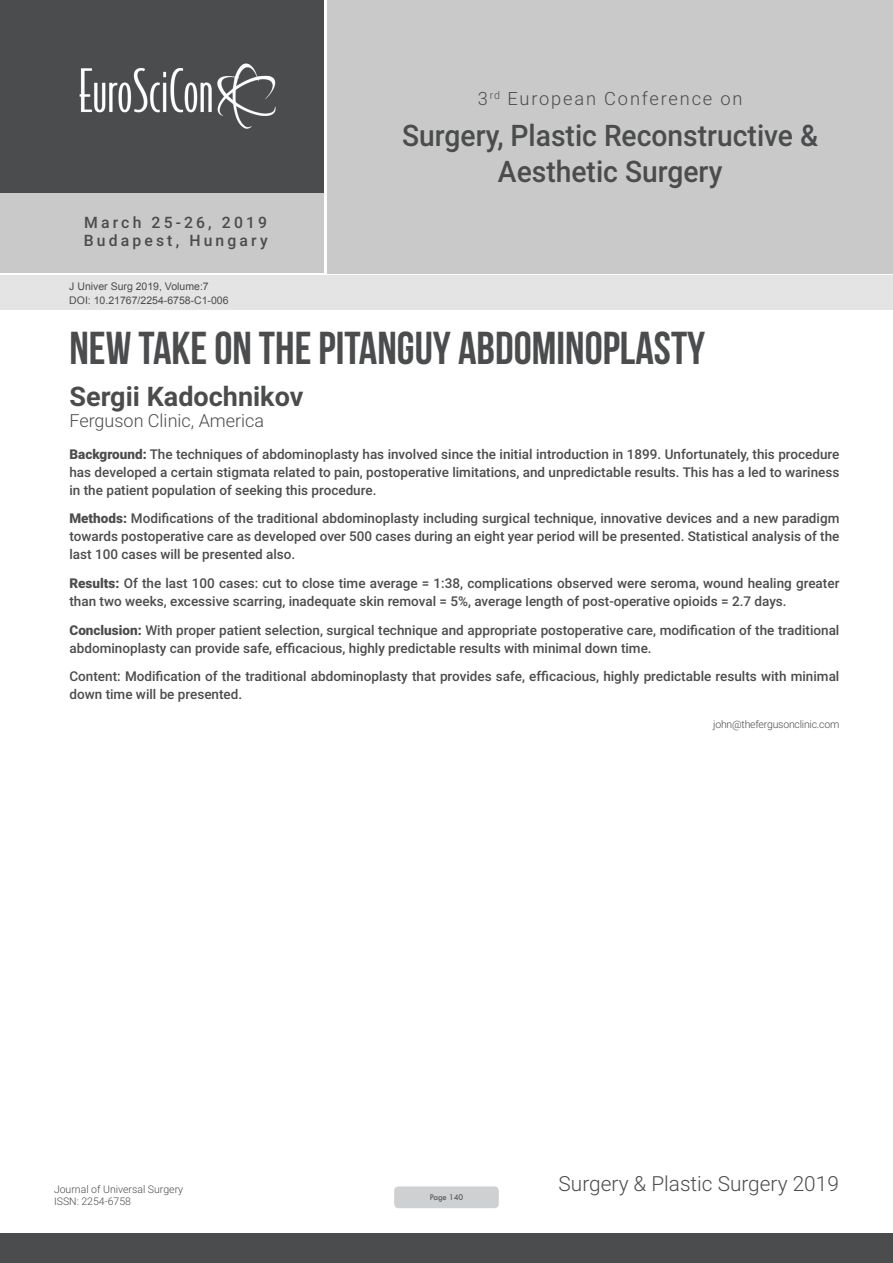
<style>
.page{position:relative;width:893px;height:1263px;background:#fff}
.page>*{position:absolute;margin:0;border:0;box-sizing:border-box;transform-origin:0 0}
.t1{font:46.05px "Bebas Neue";color:#4b4c4d}
.t2{font:500 29.7px/35.7px "Roboto";color:#4b4c4d;text-align:center;scale:.95 1}
.t3{font:700 27px "Roboto";color:#4b4c4d}
.t4{font:300 20.85px "Roboto";color:#4b4c4d}
.t5{font:300 18.3px "Roboto";letter-spacing:.1em;color:#4b4c4d}
.t6{font:300 18px "Roboto";color:#4b4c4d}
.t7{font:500 15.75px/18.9px "Roboto";letter-spacing:.2em;color:#4b4c4d}
.Abstract{font:500 13.5px/18px "Roboto";color:#4b4c4d}
.t8{font:10.5px "Arial";color:#4b4c4d}
.Biography{font:300 10.5px/12.6px "Roboto";color:#4b4c4d}
.Biography-2{font:300 10.5px "Roboto";letter-spacing:-.02em;color:#4b4c4d}
.t9{font:9px "Tw Cen";letter-spacing:-.01em;color:#4b4c4d;scale:.95 1}
.s1{font-weight:900}
</style>
<div class="page">
<div style="left:0;top:0;width:323px;height:193px;background:#4b4c4d"></div>
<div style="left:1px;top:193px;width:323px;height:80px;background:#c9c9c9"></div>
<div style="left:327px;top:0;width:566px;height:273px;background:#c9c9c9"></div>
<img style="left:79px;top:63px;width:197px;height:66px">
<div style="left:0;top:1233px;width:893px;height:30px;background:#4b4c4d"></div>
<div style="left:1px;top:275px;width:892px;height:35px;background:#e4e4e4"></div>
<div style="left:394px;top:1186px;width:105px;height:22px;background:#cfd0d2;border-radius:4px"></div>
<p class="t7" style="left:84px;top:212px;width:185px">March 25-26, 2019<br>Budapest, Hungary</p>
<p class="t8" style="left:69px;top:279px;width:141px">J Univer Surg 2019, Volume:7</p>
<p class="t8" style="left:69px;top:293px;width:161px">DOI: 10.21767/2254-6758-C1-006</p>
<h3 class="t5" style="left:478px;top:86px;width:266px">3<sup>rd</sup> European Conference on</h3>
<h2 class="t2" style="left:402px;top:116px;width:439px">Surgery, Plastic Reconstructive &amp;<br>Aesthetic Surgery</h2>
<p class="t1" style="left:69px;top:323px;width:637px">NEW TAKE ON THE PITANGUY ABDOMINOPLASTY</p>
<p class="t3" style="left:69px;top:377px;width:235px">Sergii Kadochnikov</p>
<p class="t6" style="left:69px;top:408px;width:196px">Ferguson Clinic, America</p>
<p class="Abstract" style="left:69px;top:444px;width:771px;text-align:justify"><span class="s1">Background:</span> The techniques of abdominoplasty has involved since the initial introduction in 1899. Unfortunately, this procedure has developed a certain stigmata related to pain, postoperative limitations, and unpredictable results. This has a led to wariness in the patient population of seeking this procedure.</p>
<p class="Abstract" style="left:69px;top:509px;width:771px;text-align:justify"><span class="s1">Methods:</span> Modifications of the traditional abdominoplasty including surgical technique, innovative devices and a new paradigm towards postoperative care as developed over 500 cases during an eight year period will be presented. Statistical analysis of the last 100 cases will be presented also.</p>
<p class="Abstract" style="left:69px;top:574px;width:771px"><span class="s1">Results:</span> Of the last 100 cases: cut to close time average = 1:38, complications observed were seroma, wound healing greater than two weeks, excessive scarring, inadequate skin removal = 5%, average length of post-operative opioids = 2.7 days.</p>
<p class="Abstract" style="left:69px;top:620px;width:771px"><span class="s1">Conclusion:</span> With proper patient selection, surgical technique and appropriate postoperative care, modification of the traditional abdominoplasty can provide safe, efficacious, highly predictable results with minimal down time.</p>
<p class="Abstract" style="left:69px;top:667px;width:771px">Content: Modification of the traditional abdominoplasty that provides safe, efficacious, highly predictable results with minimal down time will be presented.</p>
<p class="Biography-2" style="left:713px;top:717px;width:128px">john@thefergusonclinic.com</p>
<p class="Biography" style="left:54px;top:1182px;width:131px">Journal of Universal Surgery<br>ISSN: 2254-6758</p>
<p class="t9" style="left:430px;top:1192px;width:36px">Page 140</p>
<h3 class="t4" style="left:559px;top:1169px;width:282px">Surgery &amp; Plastic Surgery 2019</h3>
</div>
